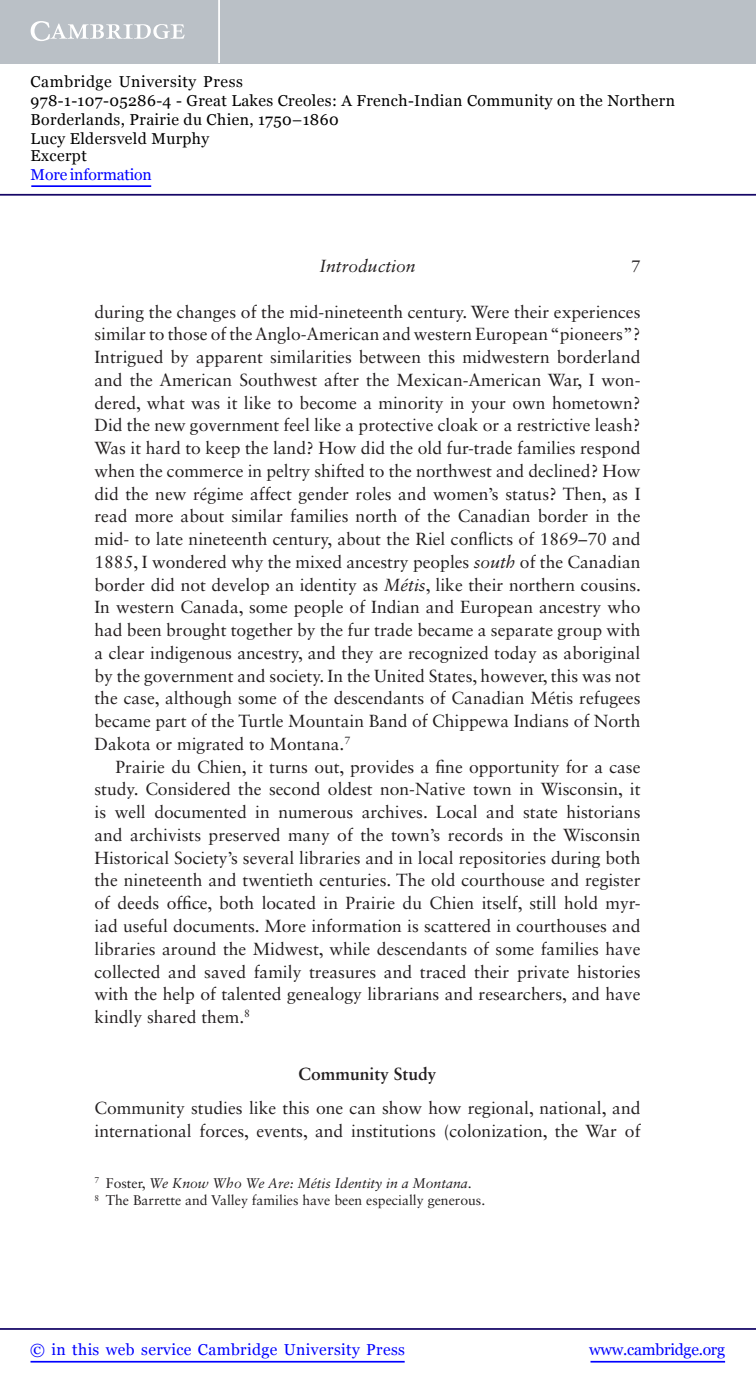
<style>
.page{position:relative;width:756px;height:1388px;background:#fff}
.page>*{position:absolute;margin:0;border:0;box-sizing:border-box;transform-origin:0 0}
.t1{font:17.5px/22.8px "Sabon LT Std";color:#231f20;text-align:justify}
.t2{font:700 17.5px "Sabon LT Std";color:#231f20}
.t3{font:italic 17.5px "Sabon LT Std";color:#231f20}
.t4{font:16.62px "Sabon LT Std";color:#231f20}
.t5{font:15.75px/18.6px "Georgia";letter-spacing:.025em;color:#000}
.t6{font:15.75px "Georgia";letter-spacing:.025em;color:#00f}
.t7{font:15.75px "Georgia";letter-spacing:-.015em;color:#00f}
.t8{font:15.75px "Georgia";letter-spacing:-.01em;color:#00f}
.t9{font:14px/17.5px "Sabon LT Std";color:#231f20}
.s1{font-style:italic}
</style>
<div class="page">
<hr style="left:591px;top:1361px;width:134px;height:1px;background:#00f">
<hr style="left:0;top:1328px;width:756px;height:2px;background:#150666">
<hr style="left:31px;top:1361px;width:374px;height:1px;background:#00f">
<div style="left:0;top:0;width:756px;height:63px;background:#bac0c6"></div>
<svg style="left:31px;top:21px;width:154px;height:20px"></svg>
<hr style="left:218px;top:0;width:2px;height:63px;background:#fff">
<hr style="left:0;top:194px;width:756px;height:2px;background:#150666">
<hr style="left:31px;top:185px;width:120px;height:2px;background:#00f">
<p class="t5" style="left:31px;top:73px;width:646px">Cambridge University Press<br>978-1-107-05286-4 - Great Lakes Creoles: A French-Indian Community on the Northern Borderlands, Prairie du Chien, 1750–1860<br>Lucy Eldersveld Murphy<br>Excerpt</p>
<p class="t8" style="left:31px;top:165px;width:123px">More information</p>
<p class="t3" style="left:319px;top:259px;width:98px">Introduction</p>
<p class="t4" style="left:631px;top:259px;width:11px">7</p>
<p class="t1" style="left:94px;top:302px;width:548px">during the changes of the mid-nineteenth century. Were their experiences similar to those of the Anglo-American and western European “pioneers”?<br>Intrigued by apparent similarities between this midwestern borderland and the American Southwest after the Mexican-American War, I won&shy;dered, what was it like to become a minority in your own hometown?<br>Did the new government feel like a protective cloak or a restrictive leash?<br>Was it hard to keep the land? How did the old fur-trade families respond when the commerce in peltry shifted to the northwest and declined? How did the new r é gime affect gender roles and women’s status? Then, as I read more about similar families north of the Canadian border in the mid- to late nineteenth century, about the Riel conflicts of 1869–70 and 1885, I wondered why the mixed ancestry peoples <span class="s1">south</span> of the Canadian border did not develop an identity as <span class="s1">M é tis</span>, like their northern cousins.<br>In western Canada, some people of Indian and European ancestry who had been brought together by the fur trade became a separate group with a clear indigenous ancestry, and they are recognized today as aboriginal by the government and society. In the United States, however, this was not the case, although some of the descendants of Canadian M é tis refugees became part of the Turtle Mountain Band of Chippewa Indians of North Dakota or migrated to Montana. <sup>7</sup></p>
<p class="t1" style="left:94px;top:757px;width:548px;text-indent:21px">Prairie du Chien, it turns out, provides a fine opportunity for a case study. Considered the second oldest non-Native town in Wisconsin, it is well documented in numerous archives. Local and state historians and archivists preserved many of the town’s records in the Wisconsin Historical Society’s several libraries and in local repositories during both the nineteenth and twentieth centuries. The old courthouse and register of deeds office, both located in Prairie du Chien itself, still hold myr&shy;iad useful documents. More information is scattered in courthouses and libraries around the Midwest, while descendants of some families have collected and saved family treasures and traced their private histories with the help of talented genealogy librarians and researchers, and have kindly shared them. <sup>8</sup></p>
<p class="t2" style="left:299px;top:1067px;width:139px">Community Study</p>
<p class="t1" style="left:94px;top:1098px;width:547px">Community studies like this one can show how regional, national, and international forces, events, and institutions (colonization, the War of</p>
<p class="t9" style="left:94px;top:1175px;width:392px"><sup>7</sup> Foster, <span class="s1">We Know Who We Are: M é tis Identity in a Montana</span>.<br><sup>8</sup> The Barrette and Valley families have been especially generous.</p>
<p class="t6" style="left:30px;top:1339px;width:376px">© in this web service Cambridge University Press</p>
<p class="t7" style="left:589px;top:1339px;width:137px">www.cambridge.org</p>
</div>
